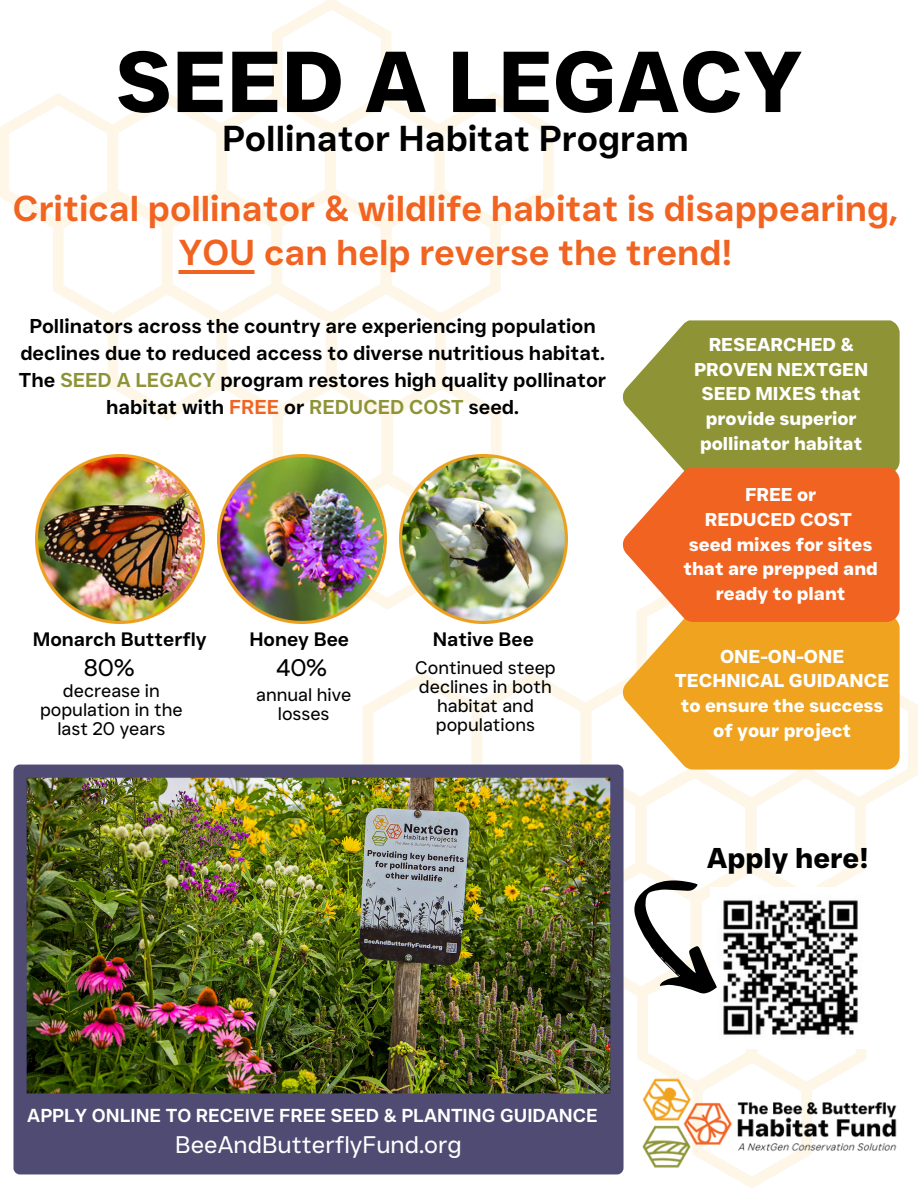
<style>
.page{position:relative;width:918px;height:1188px;background:#fff}
.page>*{position:absolute;margin:0;border:0;box-sizing:border-box;transform-origin:0 0}
.t1{font:700 86.25px "JUST Sans";color:#000}
.t2{font:600 36px/69.8px "JUST Sans";color:#f16321;text-align:center}
.t3{font:700 28.65px "JUST Sans";color:#000}
.t4{font:24px "JUST Sans";color:#fff}
.t5{font:24px "JUST Sans";color:#000}
.t6{font:600 20.1px/27px "JUST Sans";color:#000;text-align:center}
.t7{font:600 19.35px "JUST Sans";color:#000}
.t8{font:600 18.75px "JUST Sans";color:#fff}
.t9{font:700 18.6px/24.8px "JUST Sans";color:#fff;text-align:center}
.t10{font:18.3px/19.2px "JUST Sans";color:#000;text-align:center}
.s1{color:#000}
.s2{color:#8e9336}
.s3{color:#f16321}
</style>
<div class="page">
<img style="left:0;top:0;width:554px;height:552px">
<img style="left:363px;top:591px;width:555px;height:469px">
<img style="left:36px;top:455px;width:168px;height:169px">
<img style="left:217px;top:455px;width:169px;height:169px">
<img style="left:399px;top:455px;width:169px;height:169px">
<img style="left:640px;top:1060px;width:257px;height:128px">
<img style="left:711px;top:888px;width:161px;height:161px">
<svg style="left:622px;top:320px;width:278px;height:450px;background:#d5953f"></svg>
<svg style="left:634px;top:880px;width:83px;height:113px"></svg>
<img style="left:178px;top:270px;width:77px;height:4px">
<img style="left:13px;top:758px;width:618px;height:417px">
<h6 class="t1" style="left:115px;top:29px;width:690px">SEED A LEGACY</h6>
<p class="t2" style="left:13px;top:103px;width:887px"><span class="s1">Pollinator Habitat Program<br></span>Critical pollinator &amp; wildlife habitat is disappearing,</p>
<p class="t2" style="left:178px;top:217px;width:556px">YOU can help reverse the trend!</p>
<h2 class="t6" style="left:19px;top:312px;width:589px">Pollinators across the country are experiencing population declines due to reduced access to diverse nutritious habitat.<br>The <span class="s2">SEED A LEGACY</span> program restores high quality pollinator habitat with <span class="s3">FREE</span> or <span class="s2">REDUCED COST</span> seed.</h2>
<p class="t7" style="left:33px;top:628px;width:175px">Monarch Butterfly</p>
<p class="t7" style="left:249px;top:628px;width:101px">Honey Bee</p>
<p class="t7" style="left:433px;top:628px;width:103px">Native Bee</p>
<p class="t10" style="left:40px;top:681px;width:144px">decrease in population in the last 20 years</p>
<p class="t10" style="left:256px;top:685px;width:97px">annual hive losses</p>
<h6 class="t5" style="left:84px;top:653px;width:52px">80%</h6>
<p class="t5" style="left:276px;top:653px;width:52px">40%</p>
<p class="t10" style="left:415px;top:658px;width:142px">Continued steep declines in both habitat and populations</p>
<h6 class="t9" style="left:694px;top:332px;width:176px">RESEARCHED &amp;<br>PROVEN NEXTGEN<br>SEED MIXES that provide superior pollinator habitat</h6>
<h6 class="t9" style="left:683px;top:482px;width:196px">FREE or<br>REDUCED COST seed mixes for sites that are prepped and ready to plant</h6>
<h6 class="t9" style="left:675px;top:644px;width:216px">ONE-ON-ONE<br>TECHNICAL GUIDANCE to ensure the success of your project</h6>
<p class="t3" style="left:707px;top:840px;width:163px">Apply here!</p>
<p class="t8" style="left:27px;top:1104px;width:572px">APPLY ONLINE TO RECEIVE FREE SEED &amp; PLANTING GUIDANCE</p>
<h3 class="t4" style="left:175px;top:1129px;width:288px">BeeAndButterflyFund.org</h3>
</div>
